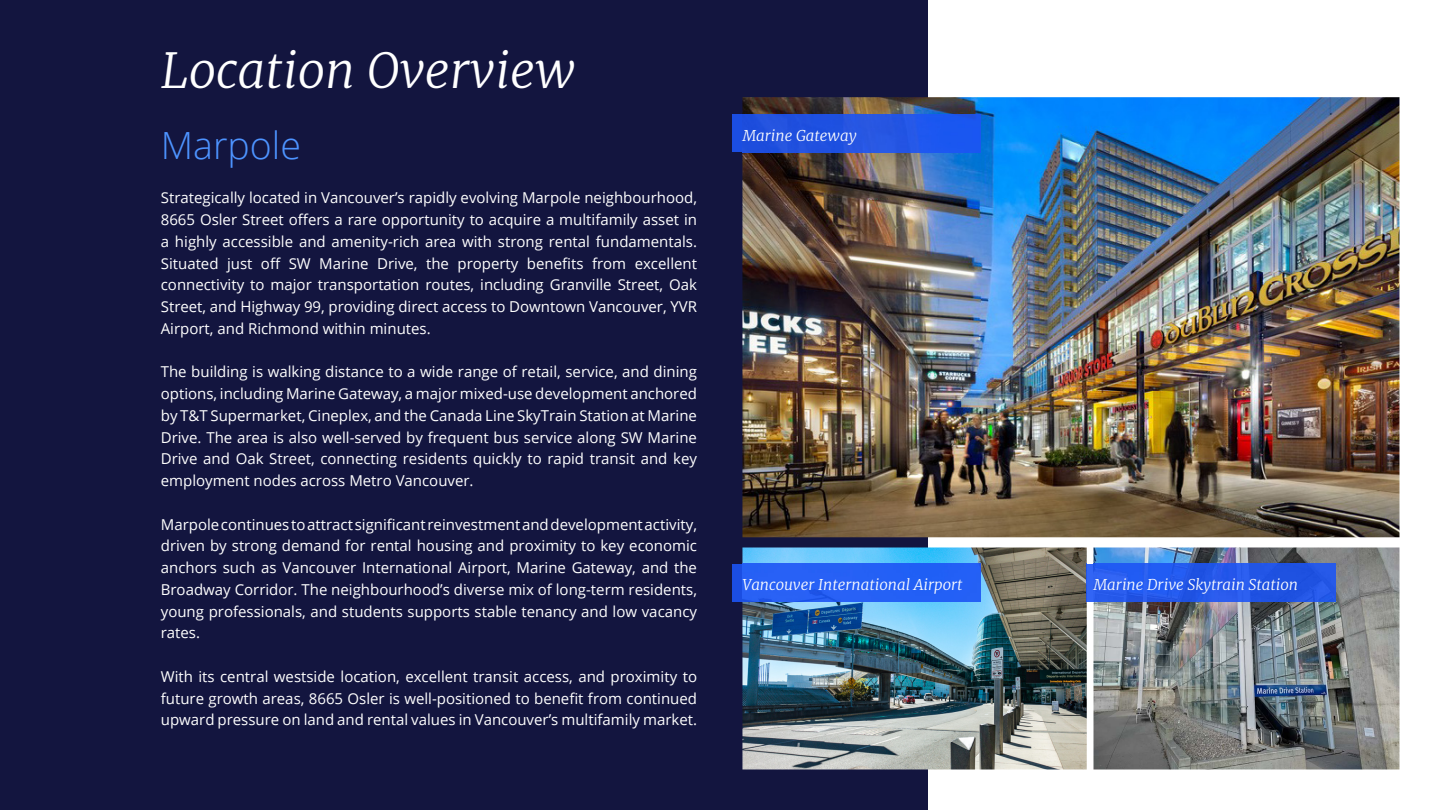
<style>
.page{position:relative;width:1440px;height:810px;background:#fff}
.page>*{position:absolute;margin:0;border:0;box-sizing:border-box;transform-origin:0 0}
.t1{font:italic 300 48.75px "Merriweather";color:#fff}
.t2{font:300 37.5px "Open Sans";color:#4d93ff}
.t3{font:15px/21.8px "Open Sans";color:#fff;text-align:justify}
.t4{font:italic 300 15px "Merriweather";color:#fff}
</style>
<div class="page">
<div style="left:0;top:0;width:928px;height:810px;background:#13153f"></div>
<img style="left:742px;top:97px;width:658px;height:440px">
<img style="left:742px;top:547px;width:345px;height:223px">
<div style="left:732px;top:564px;width:10px;height:38px;background:#1b4ee2"></div>
<div style="left:742px;top:564px;width:239px;height:38px;background:#2560f5"></div>
<img style="left:1094px;top:547px;width:306px;height:223px">
<div style="left:1087px;top:564px;width:7px;height:38px;background:#3265f5"></div>
<img style="left:1094px;top:564px;width:242px;height:38px">
<div style="left:732px;top:115px;width:10px;height:37px;background:#1b4ee2"></div>
<img style="left:742px;top:115px;width:239px;height:37px">
<h1 class="t1" style="left:161px;top:37px;width:416px">Location Overview</h1>
<h2 class="t2" style="left:161px;top:120px;width:142px">Marpole</h2>
<p class="t3" style="left:161px;top:187px;width:538px">Strategically located in Vancouver’s rapidly evolving Marpole neighbourhood, 8665 Osler Street offers a rare opportunity to acquire a multifamily asset in a highly accessible and amenity-rich area with strong rental fundamentals.<br>Situated just off SW Marine Drive, the property benefits from excellent connectivity to major transportation routes, including Granville Street, Oak Street, and Highway 99, providing direct access to Downtown Vancouver, YVR Airport, and Richmond within minutes.</p>
<p class="t3" style="left:161px;top:361px;width:538px">The building is walking distance to a wide range of retail, service, and dining options, including Marine Gateway, a major mixed-use development anchored by T&amp;T Supermarket, Cineplex, and the Canada Line SkyTrain Station at Marine Drive. The area is also well-served by frequent bus service along SW Marine Drive and Oak Street, connecting residents quickly to rapid transit and key employment nodes across Metro Vancouver.</p>
<p class="t3" style="left:161px;top:513px;width:538px">Marpole continues to attract significant reinvestment and development activity, driven by strong demand for rental housing and proximity to key economic anchors such as Vancouver International Airport, Marine Gateway, and the Broadway Corridor. The neighbourhood’s diverse mix of long-term residents, young professionals, and students supports stable tenancy and low vacancy rates.</p>
<p class="t3" style="left:161px;top:665px;width:538px">With its central westside location, excellent transit access, and proximity to future growth areas, 8665 Osler is well-positioned to benefit from continued upward pressure on land and rental values in Vancouver’s multifamily market.</p>
<p class="t4" style="left:742px;top:125px;width:116px">Marine Gateway</p>
<p class="t4" style="left:742px;top:574px;width:222px">Vancouver International Airport</p>
<p class="t4" style="left:1094px;top:574px;width:206px">Marine Drive Skytrain Station</p>
</div>
